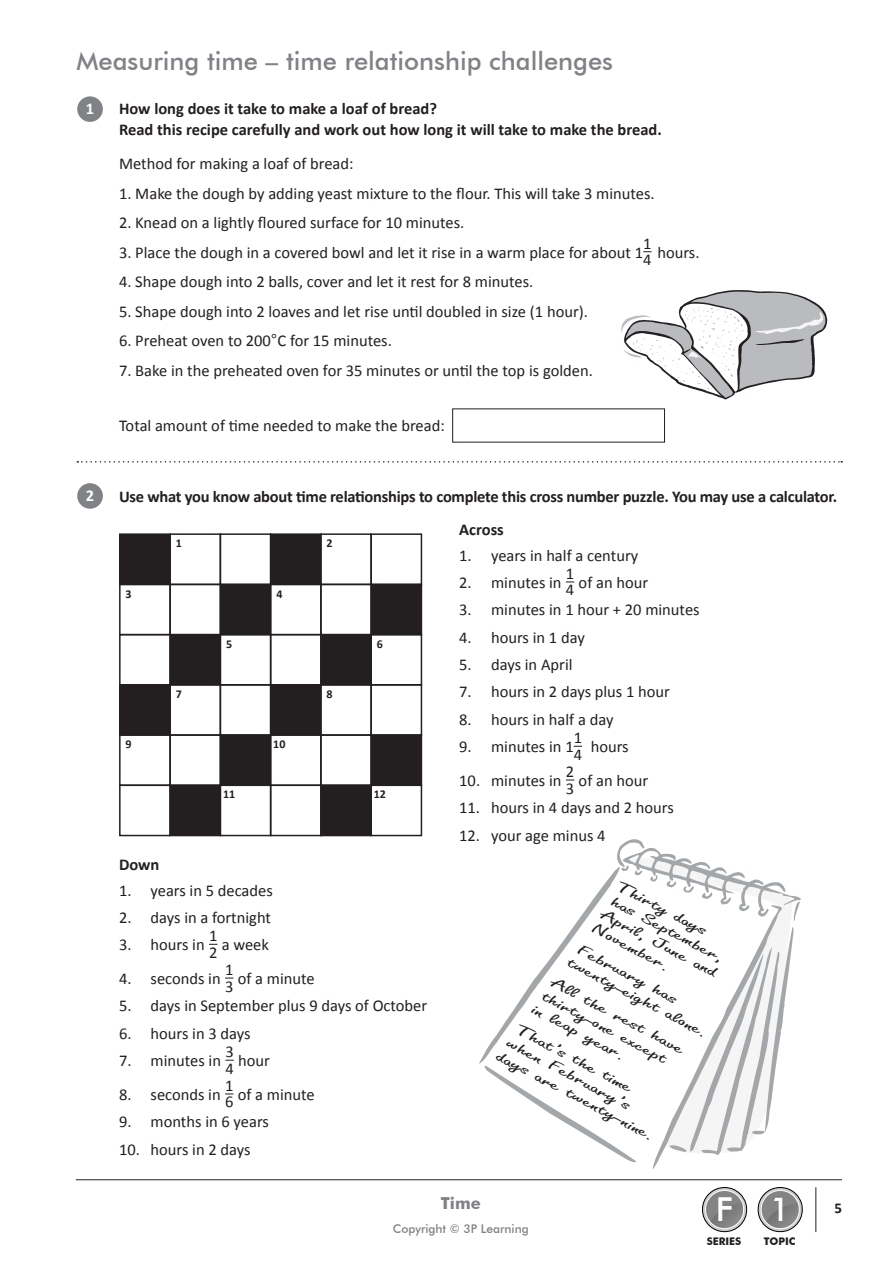
<style>
.page{position:relative;width:893px;height:1263px;background:#fff}
.page>*{position:absolute;margin:0;border:0;box-sizing:border-box;transform-origin:0 0}
.t1{font:500 33px "Futura BT";color:#fff}
.t2{font:500 25.5px "Futura BT";color:#808285}
.t3{font:16.5px/16.5px "Calibri";color:#231f20}
.t4{font:700 16.5px/21px "Calibri";letter-spacing:-.01em;color:#231f20}
.t5{font:700 16.5px "Futura BT";color:#808285}
.t6{font:700 16.5px "Calibri";color:#fff}
.t7{font:italic 16.2px/16.2px "Freestyle Script";color:#231f20;scale:2.11 1}
.t8{font:700 15px "Calibri";color:#231f20}
.t9{font:500 12px "Futura BT";color:#808285}
.t10{font:700 12px "Calibri";color:#231f20}
.t11{font:700 10.5px "Futura BT";color:#231f20}
.s1{font-family:"Arial"}
</style>
<div class="page">
<svg style="left:702px;top:1187px;width:45px;height:45px"></svg>
<svg style="left:757px;top:1187px;width:46px;height:45px"></svg>
<hr style="left:76px;top:1179px;width:766px;height:1px;background:#231f20">
<hr style="left:815px;top:1187px;width:1px;height:45px;background:#231f20">
<div style="left:77px;top:96px;width:26px;height:26px;background:#808285;border-radius:50%"></div>
<div style="left:77px;top:483px;width:26px;height:26px;background:#808285;border-radius:50%"></div>
<div style="left:120px;top:534px;width:50px;height:50px;background:#231f20"></div>
<div style="left:119px;top:533px;width:52px;height:52px;border:2px solid #231f20"></div>
<div style="left:119px;top:584px;width:52px;height:51px;border:2px solid #231f20"></div>
<div style="left:119px;top:634px;width:52px;height:52px;border:2px solid #231f20"></div>
<div style="left:120px;top:685px;width:50px;height:50px;background:#231f20"></div>
<div style="left:119px;top:684px;width:52px;height:52px;border:2px solid #231f20"></div>
<div style="left:119px;top:734px;width:52px;height:52px;border:2px solid #231f20"></div>
<div style="left:119px;top:784px;width:52px;height:52px;border:2px solid #231f20"></div>
<div style="left:169px;top:533px;width:52px;height:52px;border:2px solid #231f20"></div>
<div style="left:169px;top:584px;width:52px;height:51px;border:2px solid #231f20"></div>
<div style="left:170px;top:635px;width:50px;height:50px;background:#231f20"></div>
<div style="left:169px;top:634px;width:52px;height:52px;border:2px solid #231f20"></div>
<div style="left:169px;top:684px;width:52px;height:52px;border:2px solid #231f20"></div>
<div style="left:169px;top:734px;width:52px;height:52px;border:2px solid #231f20"></div>
<div style="left:170px;top:785px;width:50px;height:50px;background:#231f20"></div>
<div style="left:169px;top:784px;width:52px;height:52px;border:2px solid #231f20"></div>
<div style="left:220px;top:533px;width:51px;height:52px;border:2px solid #231f20"></div>
<div style="left:220px;top:584px;width:51px;height:51px;background:#231f20"></div>
<div style="left:220px;top:634px;width:51px;height:52px;border:2px solid #231f20"></div>
<div style="left:220px;top:684px;width:51px;height:52px;border:2px solid #231f20"></div>
<div style="left:220px;top:735px;width:51px;height:50px;background:#231f20"></div>
<div style="left:220px;top:734px;width:51px;height:52px;border:2px solid #231f20"></div>
<div style="left:220px;top:784px;width:51px;height:52px;border:2px solid #231f20"></div>
<div style="left:271px;top:534px;width:50px;height:50px;background:#231f20"></div>
<div style="left:270px;top:533px;width:52px;height:52px;border:2px solid #231f20"></div>
<div style="left:270px;top:584px;width:52px;height:51px;border:2px solid #231f20"></div>
<div style="left:270px;top:634px;width:52px;height:52px;border:2px solid #231f20"></div>
<div style="left:271px;top:685px;width:50px;height:50px;background:#231f20"></div>
<div style="left:270px;top:684px;width:52px;height:52px;border:2px solid #231f20"></div>
<div style="left:270px;top:734px;width:52px;height:52px;border:2px solid #231f20"></div>
<div style="left:270px;top:784px;width:52px;height:52px;border:2px solid #231f20"></div>
<div style="left:320px;top:533px;width:52px;height:52px;border:2px solid #231f20"></div>
<div style="left:320px;top:584px;width:52px;height:51px;border:2px solid #231f20"></div>
<div style="left:321px;top:635px;width:50px;height:50px;background:#231f20"></div>
<div style="left:320px;top:634px;width:52px;height:52px;border:2px solid #231f20"></div>
<div style="left:320px;top:684px;width:52px;height:52px;border:2px solid #231f20"></div>
<div style="left:320px;top:734px;width:52px;height:52px;border:2px solid #231f20"></div>
<div style="left:321px;top:785px;width:50px;height:50px;background:#231f20"></div>
<div style="left:320px;top:784px;width:52px;height:52px;border:2px solid #231f20"></div>
<div style="left:370px;top:533px;width:52px;height:52px;border:2px solid #231f20"></div>
<div style="left:371px;top:584px;width:50px;height:51px;background:#231f20"></div>
<div style="left:370px;top:584px;width:52px;height:51px;border:2px solid #231f20"></div>
<div style="left:370px;top:634px;width:52px;height:52px;border:2px solid #231f20"></div>
<div style="left:370px;top:684px;width:52px;height:52px;border:2px solid #231f20"></div>
<div style="left:371px;top:735px;width:50px;height:50px;background:#231f20"></div>
<div style="left:370px;top:734px;width:52px;height:52px;border:2px solid #231f20"></div>
<div style="left:370px;top:784px;width:52px;height:52px;border:2px solid #231f20"></div>
<svg style="left:621px;top:290px;width:206px;height:109px"></svg>
<svg style="left:77px;top:461px;width:765px;height:2px"></svg>
<svg style="left:479px;top:839px;width:322px;height:330px"></svg>
<h2 class="t2" style="left:77px;top:46px;width:538px">Measuring time – time relationship challenges</h2>
<p class="t6" style="left:86px;top:98px;width:10px">1</p>
<p class="t4" style="left:119px;top:98px;width:544px">How long does it take to make a loaf of bread?<br>Read this recipe carefully and work out how long it will take to make the bread.</p>
<p class="t3" style="left:119px;top:156px;width:236px">Method for making a loaf of bread:</p>
<p class="t3" style="left:119px;top:185px;width:537px">1. Make the dough by adding yeast mixture to the flour. This will take 3 minutes.</p>
<p class="t3" style="left:119px;top:215px;width:347px">2. Knead on a lightly floured surface for 10 minutes.</p>
<p class="t3" style="left:119px;top:244px;width:526px">3. Place the dough in a covered bowl and let it rise in a warm place for about 1</p>
<p class="t3" style="left:643px;top:235px;width:10px">1<br>4</p>
<p class="t3" style="left:657px;top:244px;width:44px">hours.</p>
<p class="t3" style="left:119px;top:274px;width:416px">4. Shape dough into 2 balls, cover and let it rest for 8 minutes.</p>
<p class="t3" style="left:119px;top:303px;width:470px">5. Shape dough into 2 loaves and let rise until doubled in size (1 hour).</p>
<p class="t3" style="left:119px;top:333px;width:274px">6. Preheat oven to 200<span class="s1">°</span>C for 15 minutes.</p>
<p class="t3" style="left:119px;top:362px;width:475px">7. Bake in the preheated oven for 35 minutes or until the top is golden.</p>
<p class="t6" style="left:86px;top:485px;width:10px">2</p>
<p class="t3" style="left:119px;top:417px;width:327px">Total amount of time needed to make the bread:</p>
<p class="t4" style="left:119px;top:479px;width:719px;line-height:33.8px;text-align:center">Use what you know about time relationships to complete this cross number puzzle. You may use a calculator.<br>Across</p>
<p class="t3" style="left:459px;top:547px;width:181px">1. years in half a century</p>
<p class="t3" style="left:459px;top:574px;width:104px">2. minutes in</p>
<p class="t3" style="left:566px;top:565px;width:10px">1<br>4</p>
<p class="t3" style="left:579px;top:574px;width:71px">of an hour</p>
<p class="t3" style="left:459px;top:602px;width:242px">3. minutes in 1 hour + 20 minutes</p>
<p class="t3" style="left:459px;top:629px;width:127px">4. hours in 1 day</p>
<p class="t3" style="left:459px;top:656px;width:115px">5. days in April</p>
<p class="t3" style="left:459px;top:684px;width:212px">7. hours in 2 days plus 1 hour</p>
<p class="t3" style="left:459px;top:711px;width:156px">8. hours in half a day</p>
<p class="t3" style="left:459px;top:738px;width:116px">9. minutes in 1</p>
<p class="t3" style="left:574px;top:729px;width:10px">1<br>4</p>
<p class="t3" style="left:591px;top:738px;width:39px">hours</p>
<p class="t3" style="left:459px;top:772px;width:104px">10. minutes in</p>
<p class="t3" style="left:566px;top:763px;width:10px">2<br>3</p>
<p class="t3" style="left:579px;top:772px;width:71px">of an hour</p>
<p class="t3" style="left:459px;top:800px;width:216px">11. hours in 4 days and 2 hours</p>
<p class="t3" style="left:459px;top:827px;width:148px">12. your age minus 4</p>
<p class="t4" style="left:119px;top:854px;width:42px">Down</p>
<p class="t3" style="left:119px;top:882px;width:155px">1. years in 5 decades</p>
<p class="t3" style="left:119px;top:909px;width:154px">2. days in a fortnight</p>
<p class="t3" style="left:119px;top:936px;width:87px">3. hours in</p>
<p class="t3" style="left:209px;top:928px;width:10px">1<br>2</p>
<p class="t3" style="left:222px;top:937px;width:49px">a week</p>
<p class="t3" style="left:119px;top:970px;width:103px">4. seconds in</p>
<p class="t3" style="left:225px;top:961px;width:10px">1<br>3</p>
<p class="t3" style="left:238px;top:970px;width:78px">of a minute</p>
<p class="t3" style="left:119px;top:998px;width:310px">5. days in September plus 9 days of October</p>
<p class="t3" style="left:119px;top:1025px;width:133px">6. hours in 3 days</p>
<p class="t3" style="left:119px;top:1052px;width:103px">7. minutes in</p>
<p class="t3" style="left:225px;top:1043px;width:10px">3<br>4</p>
<p class="t3" style="left:238px;top:1052px;width:33px">hour</p>
<p class="t3" style="left:119px;top:1086px;width:103px">8. seconds in</p>
<p class="t3" style="left:225px;top:1077px;width:10px">1<br>6</p>
<p class="t3" style="left:238px;top:1086px;width:78px">of a minute</p>
<p class="t3" style="left:119px;top:1114px;width:151px">9. months in 6 years</p>
<p class="t3" style="left:119px;top:1141px;width:133px">10. hours in 2 days</p>
<p class="t10" style="left:327px;top:536px;width:8px">2</p>
<p class="t10" style="left:176px;top:536px;width:8px">1</p>
<p class="t10" style="left:126px;top:586px;width:8px">3</p>
<p class="t10" style="left:276px;top:586px;width:8px">4</p>
<p class="t10" style="left:377px;top:636px;width:8px">6</p>
<p class="t10" style="left:226px;top:636px;width:8px">5</p>
<p class="t10" style="left:327px;top:686px;width:8px">8</p>
<p class="t10" style="left:176px;top:686px;width:8px">7</p>
<p class="t10" style="left:126px;top:736px;width:8px">9</p>
<p class="t10" style="left:273px;top:736px;width:14px">10</p>
<p class="t10" style="left:374px;top:787px;width:14px">12</p>
<p class="t10" style="left:223px;top:787px;width:14px">11</p>
<p class="t7" style="left:621px;top:878px;width:64px;rotate:28deg">Thirty days<br>has September,<br>April, June and<br>November.</p>
<p class="t7" style="left:582px;top:941px;width:76px;rotate:28deg">February has twenty-eight alone.</p>
<p class="t7" style="left:554px;top:974px;width:74px;text-indent:5px;rotate:28deg">All the rest have thirty-one except in leap year.</p>
<p class="t7" style="left:519px;top:1021px;width:85px;rotate:28deg">That’s the time<br>when February’s days are twenty-nine.</p>
<p class="t5" style="left:441px;top:1193px;width:41px">Time</p>
<p class="t9" style="left:393px;top:1221px;width:137px">Copyright © 3P Learning</p>
<h1 class="t1" style="left:716px;top:1189px;width:76px">F 1</h1>
<p class="t8" style="left:834px;top:1199px;width:9px">5</p>
<p class="t11" style="left:707px;top:1234px;width:36px">SERIES</p>
<p class="t11" style="left:764px;top:1234px;width:33px">TOPIC</p>
</div>
